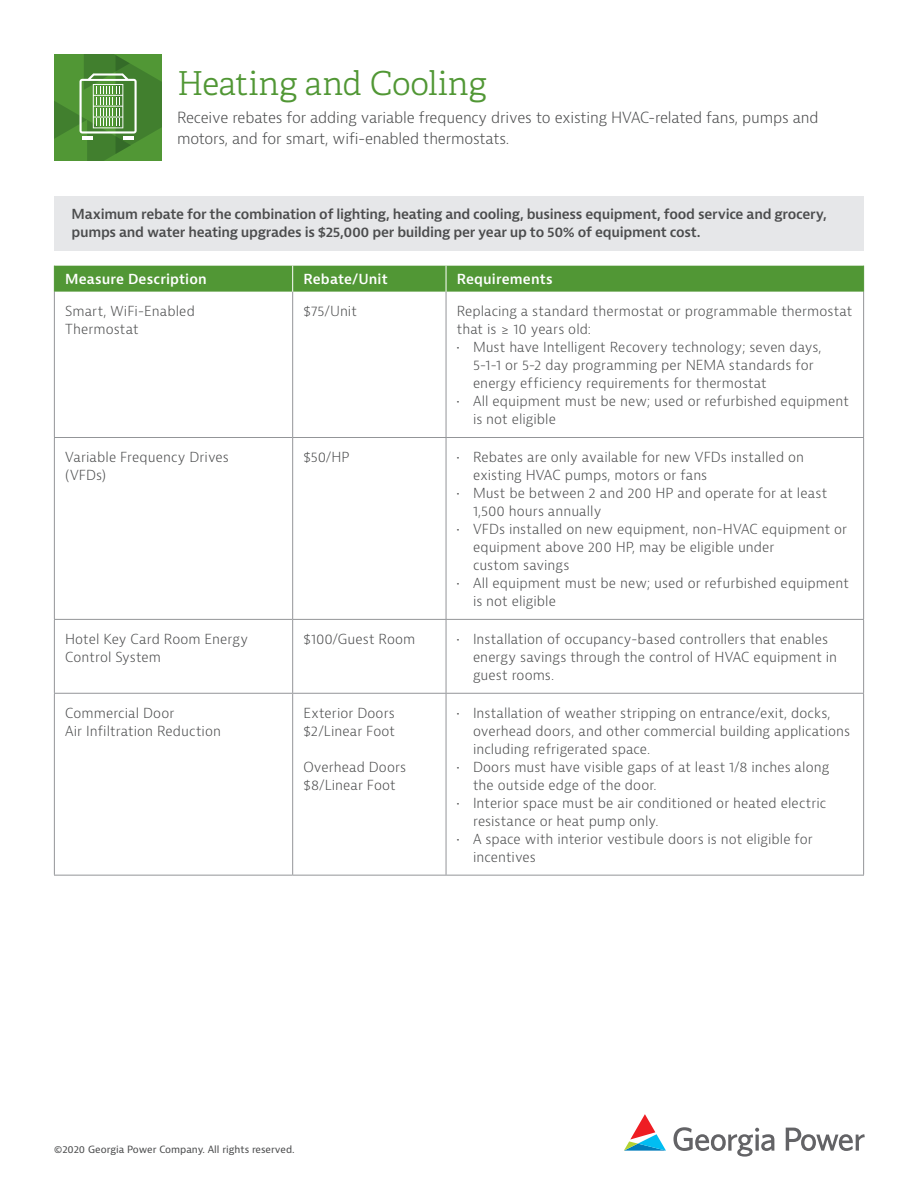
<style>
.page{position:relative;width:918px;height:1188px;background:#fff}
.page>*{position:absolute;margin:0;border:0;box-sizing:border-box;transform-origin:0 0}
.t1{font:300 33px "Adelle";color:#519735}
.t2{font:300 15px/21px "Bernina Sans";letter-spacing:-.01em;color:#4b4c4d}
.t3{font:300 13.5px/18px "Bernina Sans";letter-spacing:.005em;color:#4b4c4d}
.t4{font:600 13.5px/18px "Bernina Sans";letter-spacing:-.02em;color:#4b4c4d}
.t5{font:600 13.5px "Bernina Sans";letter-spacing:.01em;color:#fff}
.t6{font:9.75px "Bernina Sans";color:#4b4c4d}
</style>
<div class="page">
<svg style="left:624px;top:1114px;width:42px;height:37px"></svg>
<svg style="left:673px;top:1127px;width:192px;height:30px"></svg>
<hr style="left:54px;top:292px;width:1px;height:145px;background:#939598">
<hr style="left:292px;top:292px;width:1px;height:145px;background:#939598">
<hr style="left:446px;top:292px;width:1px;height:145px;background:#939598">
<hr style="left:863px;top:292px;width:1px;height:145px;background:#939598">
<hr style="left:292px;top:438px;width:1px;height:181px;background:#939598">
<hr style="left:446px;top:438px;width:1px;height:181px;background:#939598">
<hr style="left:54px;top:620px;width:1px;height:73px;background:#939598">
<hr style="left:292px;top:620px;width:1px;height:73px;background:#939598">
<hr style="left:446px;top:620px;width:1px;height:73px;background:#939598">
<hr style="left:863px;top:620px;width:1px;height:73px;background:#939598">
<hr style="left:54px;top:693px;width:239px;height:1px;background:#939598">
<hr style="left:54px;top:694px;width:1px;height:181px;background:#939598">
<hr style="left:293px;top:693px;width:153px;height:1px;background:#939598">
<hr style="left:292px;top:694px;width:1px;height:181px;background:#939598">
<hr style="left:446px;top:693px;width:418px;height:1px;background:#939598">
<hr style="left:446px;top:694px;width:1px;height:181px;background:#939598">
<hr style="left:863px;top:694px;width:1px;height:181px;background:#939598">
<hr style="left:54px;top:875px;width:239px;height:1px;background:#939598">
<hr style="left:293px;top:875px;width:153px;height:1px;background:#939598">
<hr style="left:446px;top:875px;width:418px;height:1px;background:#939598">
<hr style="left:54px;top:437px;width:239px;height:1px;background:#939598">
<hr style="left:54px;top:438px;width:1px;height:181px;background:#939598">
<hr style="left:293px;top:437px;width:153px;height:1px;background:#939598">
<hr style="left:446px;top:437px;width:418px;height:1px;background:#939598">
<hr style="left:863px;top:438px;width:1px;height:181px;background:#939598">
<hr style="left:54px;top:619px;width:239px;height:1px;background:#939598">
<hr style="left:293px;top:619px;width:153px;height:1px;background:#939598">
<hr style="left:446px;top:619px;width:418px;height:1px;background:#939598">
<div style="left:54px;top:266px;width:810px;height:26px;background:#519735"></div>
<svg style="left:55px;top:54px;width:106px;height:107px;background:#589442"></svg>
<hr style="left:82px;top:136px;width:11px;height:4px;background:#fff">
<hr style="left:123px;top:136px;width:11px;height:4px;background:#fff">
<div style="left:55px;top:197px;width:809px;height:54px;background:#e6e7e9"></div>
<h1 class="t1" style="left:177px;top:64px;width:311px">Heating and Cooling</h1>
<p class="t2" style="left:177px;top:107px;width:643px">Receive rebates for adding variable frequency drives to existing HVAC-related fans, pumps and motors, and for smart, wifi-enabled thermostats.</p>
<p class="t4" style="left:72px;top:206px;width:757px">Maximum rebate for the combination of lighting, heating and cooling, business equipment, food service and grocery, pumps and water heating upgrades is $25,000 per building per year up to 50% of equipment cost.</p>
<p class="t5" style="left:65px;top:270px;width:143px">Measure Description</p>
<p class="t5" style="left:303px;top:270px;width:86px">Rebate/Unit</p>
<p class="t5" style="left:457px;top:270px;width:97px">Requirements</p>
<p class="t3" style="left:65px;top:302px;width:131px">Smart, WiFi-Enabled<br>Thermostat</p>
<p class="t3" style="left:303px;top:302px;width:55px">$75/Unit</p>
<p class="t3" style="left:457px;top:302px;width:397px">Replacing a standard thermostat or programmable thermostat that is ≥ 10 years old:</p>
<p class="t3" style="left:473px;top:338px;width:350px;text-indent:-16px">• Must have Intelligent Recovery technology; seven days,<br>5-1-1 or 5-2 day programming per NEMA standards for energy efficiency requirements for thermostat</p>
<p class="t3" style="left:473px;top:392px;width:377px;text-indent:-16px">• All equipment must be new; used or refurbished equipment is not eligible</p>
<p class="t3" style="left:65px;top:448px;width:165px">Variable Frequency Drives (VFDs)</p>
<p class="t3" style="left:303px;top:448px;width:48px">$50/HP</p>
<p class="t3" style="left:473px;top:448px;width:333px;text-indent:-16px">• Rebates are only available for new VFDs installed on existing HVAC pumps, motors or fans</p>
<p class="t3" style="left:473px;top:484px;width:356px;text-indent:-16px">• Must be between 2 and 200 HP and operate for at least<br>1,500 hours annually</p>
<p class="t3" style="left:473px;top:520px;width:376px;text-indent:-16px">• VFDs installed on new equipment, non-HVAC equipment or equipment above 200 HP, may be eligible under<br>custom savings</p>
<p class="t3" style="left:473px;top:574px;width:377px;text-indent:-16px">• All equipment must be new; used or refurbished equipment is not eligible</p>
<p class="t3" style="left:65px;top:630px;width:184px">Hotel Key Card Room Energy<br>Control System</p>
<p class="t3" style="left:303px;top:630px;width:113px">$100/Guest Room</p>
<p class="t3" style="left:473px;top:630px;width:366px;text-indent:-16px">• Installation of occupancy-based controllers that enables energy savings through the control of HVAC equipment in guest rooms.</p>
<p class="t3" style="left:65px;top:704px;width:157px">Commercial Door<br>Air Infiltration Reduction</p>
<p class="t3" style="left:303px;top:704px;width:93px">Exterior Doors $2/Linear Foot</p>
<p class="t3" style="left:303px;top:758px;width:104px">Overhead Doors $8/Linear Foot</p>
<p class="t3" style="left:473px;top:704px;width:379px;text-indent:-16px">• Installation of weather stripping on entrance/exit, docks, overhead doors, and other commercial building applications including refrigerated space.</p>
<p class="t3" style="left:473px;top:758px;width:358px;text-indent:-16px">• Doors must have visible gaps of at least 1/8 inches along the outside edge of the door.</p>
<p class="t3" style="left:473px;top:794px;width:355px;text-indent:-16px">• Interior space must be air conditioned or heated electric resistance or heat pump only.</p>
<p class="t3" style="left:473px;top:830px;width:341px;text-indent:-16px">• A space with interior vestibule doors is not eligible for incentives</p>
<p class="t6" style="left:54px;top:1143px;width:242px">©2020 Georgia Power Company. All rights reserved.</p>
</div>
